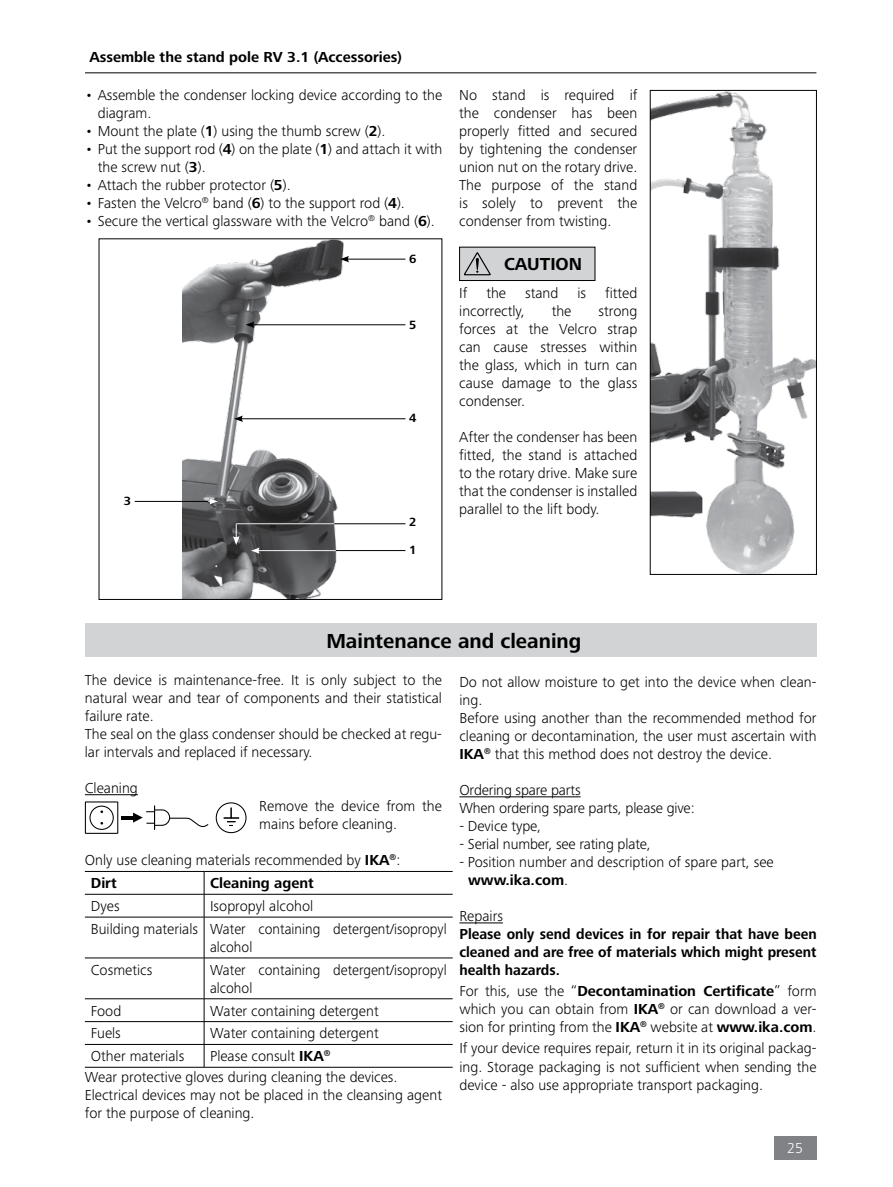
<style>
.page{position:relative;width:893px;height:1187px;background:#fff}
.page>*{position:absolute;margin:0;border:0;box-sizing:border-box;transform-origin:0 0}
.t1{font:700 21px "Frutiger Next IKA";color:#000}
.t2{font:700 18px "Frutiger Next IKA";color:#000}
.t3{font:300 15px/18px "Frutiger Next IKA";color:#000}
.t4{font:700 15px/18px "Frutiger Next IKA";color:#000;text-align:justify;scale:.95 1}
.t5{font:700 15px "Frutiger Next IKA";color:#000}
.t6{font:300 15px/18px "Frutiger Next IKA";color:#000;scale:.96 1}
.t7{font:300 15px "Frutiger Next IKA";color:#fff}
.t8{font:700 12.3px "Frutiger Next IKA";color:#000}
.s1{font-weight:700}
</style>
<div class="page">
<div style="left:774px;top:1135px;width:42px;height:24px;background:#808285"></div>
<div style="left:85px;top:623px;width:731px;height:34px;background:#d1d3d4"></div>
<hr style="left:85px;top:73px;width:731px;height:1px;background:#000">
<hr style="left:85px;top:794px;width:53px;height:1px;background:#000">
<hr style="left:85px;top:871px;width:119px;height:1px;background:#000">
<hr style="left:85px;top:1044px;width:119px;height:1px;background:#000">
<hr style="left:85px;top:1066px;width:119px;height:1px;background:#000">
<hr style="left:204px;top:871px;width:249px;height:1px;background:#000">
<svg style="left:204px;top:871px;width:1px;height:45px"></svg>
<hr style="left:204px;top:917px;width:1px;height:40px;background:#000">
<hr style="left:204px;top:958px;width:1px;height:40px;background:#000">
<hr style="left:204px;top:1044px;width:249px;height:1px;background:#000">
<svg style="left:204px;top:999px;width:1px;height:67px"></svg>
<hr style="left:204px;top:1066px;width:249px;height:1px;background:#000">
<hr style="left:85px;top:893px;width:119px;height:1px;background:#000">
<hr style="left:204px;top:893px;width:249px;height:1px;background:#000">
<hr style="left:85px;top:916px;width:119px;height:1px;background:#000">
<hr style="left:204px;top:916px;width:249px;height:1px;background:#000">
<hr style="left:85px;top:957px;width:119px;height:1px;background:#000">
<hr style="left:204px;top:957px;width:249px;height:1px;background:#000">
<hr style="left:85px;top:998px;width:119px;height:1px;background:#000">
<hr style="left:204px;top:998px;width:249px;height:1px;background:#000">
<hr style="left:85px;top:1021px;width:119px;height:1px;background:#000">
<hr style="left:204px;top:1021px;width:249px;height:1px;background:#000">
<hr style="left:459px;top:796px;width:122px;height:1px;background:#000">
<hr style="left:459px;top:922px;width:44px;height:1px;background:#000">
<svg style="left:85px;top:801px;width:124px;height:32px"></svg>
<div style="left:216px;top:802px;width:31px;height:31px;border:1px solid #000;border-radius:50%"></div>
<svg style="left:224px;top:807px;width:15px;height:19px"></svg>
<div style="left:460px;top:247px;width:135px;height:33px;background:#d1d3d4"></div>
<div style="left:459px;top:247px;width:136px;height:34px;border:1px solid #000"></div>
<svg style="left:464px;top:252px;width:27px;height:24px"></svg>
<img style="left:652px;top:92px;width:163px;height:480px">
<div style="left:650px;top:90px;width:167px;height:484px;border:1px solid #000"></div>
<img style="left:183px;top:238px;width:163px;height:359px">
<svg style="left:233px;top:523px;width:6px;height:22px"></svg>
<hr style="left:236px;top:523px;width:169px;height:1px;background:#000">
<hr style="left:236px;top:523px;width:98px;height:1px;background:#fff">
<hr style="left:241px;top:418px;width:164px;height:1px;background:#000">
<svg style="left:234px;top:415px;width:9px;height:7px"></svg>
<hr style="left:252px;top:324px;width:153px;height:1px;background:#000">
<svg style="left:246px;top:321px;width:8px;height:7px"></svg>
<hr style="left:347px;top:259px;width:58px;height:1px;background:#000">
<svg style="left:340px;top:256px;width:9px;height:6px"></svg>
<hr style="left:135px;top:501px;width:76px;height:1px;background:#000">
<hr style="left:257px;top:550px;width:148px;height:1px;background:#000">
<hr style="left:257px;top:550px;width:79px;height:1px;background:#fff">
<svg style="left:251px;top:547px;width:9px;height:7px"></svg>
<svg style="left:208px;top:498px;width:10px;height:6px"></svg>
<p class="t5" style="left:89px;top:48px;width:314px">Assemble the stand pole RV 3.1 (Accessories)</p>
<p class="t3" style="left:98px;top:86px;width:346px;text-indent:-13px">• Assemble the condenser locking device according to the diagram.</p>
<p class="t3" style="left:85px;top:122px;width:302px">• Mount the plate (<span class="s1">1</span>) using the thumb screw (<span class="s1">2</span>).</p>
<p class="t3" style="left:98px;top:140px;width:346px;text-indent:-13px">• Put the support rod (<span class="s1">4</span>) on the plate (<span class="s1">1</span>) and attach it with the screw nut (<span class="s1">3</span>).</p>
<p class="t3" style="left:85px;top:176px;width:207px">• Attach the rubber protector (<span class="s1">5</span>).</p>
<p class="t3" style="left:85px;top:194px;width:321px">• Fasten the Velcro<sup>®</sup> band (<span class="s1">6</span>) to the support rod (<span class="s1">4</span>).</p>
<p class="t3" style="left:85px;top:212px;width:351px">• Secure the vertical glassware with the Velcro<sup>®</sup> band (<span class="s1">6</span>).</p>
<p class="t8" style="left:409px;top:251px;width:9px">6</p>
<p class="t8" style="left:409px;top:318px;width:9px">5</p>
<p class="t8" style="left:124px;top:493px;width:9px">3</p>
<p class="t8" style="left:409px;top:411px;width:9px">4</p>
<p class="t8" style="left:409px;top:515px;width:9px">2</p>
<p class="t8" style="left:409px;top:543px;width:9px">1</p>
<p class="t3" style="left:459px;top:86px;width:180px;text-align:justify">No stand is required if the condenser has been properly fitted and secured by tightening the condenser union nut on the rotary drive.<br>The purpose of the stand is solely to prevent the condenser from twisting.</p>
<p class="t2" style="left:504px;top:254px;width:79px">CAUTION</p>
<p class="t3" style="left:459px;top:284px;width:10px">If</p>
<p class="t3" style="left:486px;top:284px;width:21px">the</p>
<p class="t3" style="left:525px;top:284px;width:35px">stand</p>
<p class="t3" style="left:577px;top:284px;width:10px">is</p>
<p class="t3" style="left:605px;top:284px;width:34px">fitted</p>
<p class="t3" style="left:459px;top:302px;width:67px">incorrectly,</p>
<p class="t3" style="left:552px;top:302px;width:21px">the</p>
<p class="t3" style="left:459px;top:302px;width:180px;text-align:justify;text-indent:139px">strong forces at the Velcro strap can cause stresses within the glass, which in turn can cause damage to the glass condenser.</p>
<p class="t3" style="left:459px;top:428px;width:180px;text-align:justify">After the condenser has been fitted, the stand is attached to the rotary drive. Make sure that the condenser is installed parallel to the lift body.</p>
<h1 class="t1" style="left:326px;top:629px;width:256px">Maintenance and cleaning</h1>
<p class="t3" style="left:85px;top:671px;width:359px">The device is maintenance-free. It is only subject to the natural wear and tear of components and their statistical failure rate.<br>The seal on the glass condenser should be checked at regu&shy;lar intervals and replaced if necessary.</p>
<p class="t3" style="left:85px;top:779px;width:55px">Cleaning</p>
<p class="t3" style="left:259px;top:797px;width:184px">Remove the device from the mains before cleaning.</p>
<p class="t3" style="left:91px;top:848px;width:311px;line-height:23px;text-indent:-6px">Only use cleaning materials recommended by <span class="s1">IKA</span><sup>®</sup>:<br><span class="s1">Dirt</span></p>
<p class="t5" style="left:210px;top:874px;width:105px">Cleaning agent</p>
<p class="t3" style="left:91px;top:894px;width:357px;line-height:22.8px;text-indent:119px">Isopropyl alcohol<br>Building materials Water containing detergent/isopropyl</p>
<p class="t6" style="left:210px;top:937px;width:45px">alcohol</p>
<p class="t3" style="left:91px;top:960px;width:63px">Cosmetics</p>
<p class="t6" style="left:210px;top:960px;width:248px">Water containing detergent/isopropyl alcohol</p>
<p class="t3" style="left:91px;top:1001px;width:32px">Food</p>
<p class="t3" style="left:210px;top:1001px;width:170px">Water containing detergent</p>
<p class="t3" style="left:91px;top:1024px;width:32px">Fuels</p>
<p class="t3" style="left:210px;top:1024px;width:170px">Water containing detergent</p>
<p class="t3" style="left:91px;top:1047px;width:95px">Other materials</p>
<p class="t3" style="left:91px;top:897px;width:30px">Dyes</p>
<p class="t3" style="left:85px;top:1045px;width:314px;line-height:21.1px;text-indent:125px">Please consult <span class="s1">IKA</span><sup>®<br></sup>Wear protective gloves during cleaning the devices.</p>
<p class="t3" style="left:85px;top:1086px;width:359px">Electrical devices may not be placed in the cleansing agent for the purpose of cleaning.</p>
<p class="t3" style="left:459px;top:673px;width:359px">Do not allow moisture to get into the device when clean&shy;ing.<br>Before using another than the recommended method for cleaning or decontamination, the user must ascertain with <span class="s1">IKA</span><sup>®</sup> that this method does not destroy the device.</p>
<p class="t3" style="left:459px;top:781px;width:237px">Ordering spare parts<br>When ordering spare parts, please give:</p>
<p class="t3" style="left:459px;top:817px;width:83px">- Device type,</p>
<p class="t3" style="left:459px;top:835px;width:193px">- Serial number, see rating plate,</p>
<p class="t3" style="left:468px;top:853px;width:307px;text-indent:-9px">- Position number and description of spare part, see <span class="s1">www.ika.com</span>.</p>
<p class="t3" style="left:459px;top:907px;width:45px">Repairs</p>
<p class="t4" style="left:459px;top:925px;width:378px">Please only send devices in for repair that have been cleaned and are free of materials which might present health hazards.</p>
<p class="t3" style="left:459px;top:982px;width:359px;text-align:justify">For this, use the “<span class="s1">Decontamination Certificate</span>” form which you can obtain from <span class="s1">IKA</span><sup>®</sup> or can download a ver&shy;sion for printing from the <span class="s1">IKA</span><sup>®</sup> website at <span class="s1">www.ika.com</span>.</p>
<p class="t3" style="left:459px;top:1039px;width:359px;text-align:justify">If your device requires repair, return it in its original packag&shy;ing. Storage packaging is not sufficient when sending the device - also use appropriate transport packaging.</p>
<p class="t7" style="left:787px;top:1139px;width:17px">25</p>
</div>
